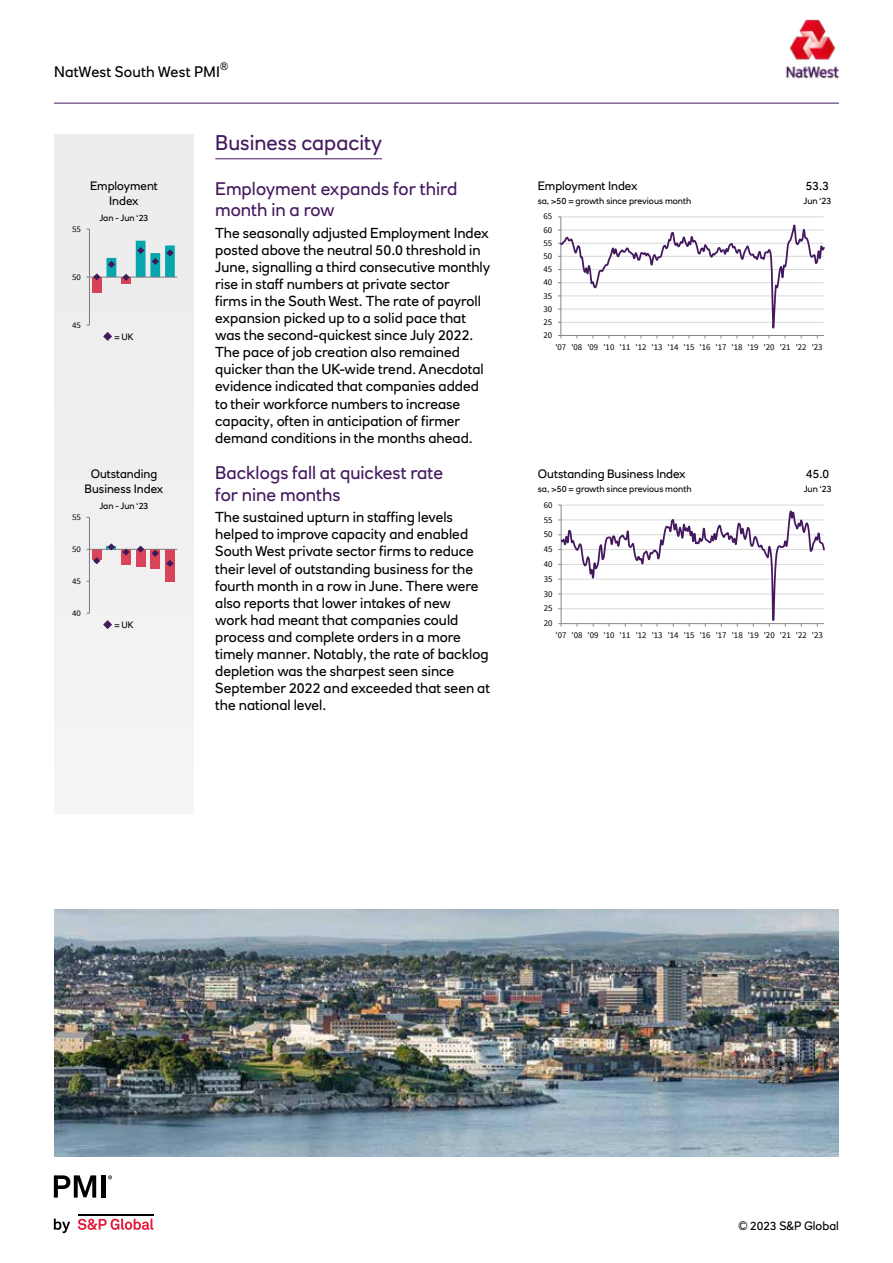
<style>
.page{position:relative;width:893px;height:1263px;background:#fff}
.page>*{position:absolute;margin:0;border:0;box-sizing:border-box;transform-origin:0 0}
.t1{font:21px "RN House Sans";color:#44195e}
.t2{font:18px/21.6px "RN House Sans";color:#44195e}
.t3{font:15px "RN House Sans";letter-spacing:.01em;color:#000}
.t4{font:14.25px/17.1px "RN House Sans";color:#000}
.t5{font:12px/14.4px "RN House Sans";color:#000;text-align:center}
.t6{font:10.5px "RN House Sans";color:#000}
.t7{font:9px "RN House Sans";color:#000}
.t8{font:8.85px "Source Sans Pro";letter-spacing:-.005em;color:#000}
.t9{font:8.55px "Source Sans Pro";letter-spacing:.005em;color:#000;scale:1.04 1}
</style>
<div class="page">
<hr style="left:54px;top:103px;width:785px;height:1px;background:#44195e">
<img style="left:785px;top:19px;width:55px;height:60px">
<svg style="left:54px;top:1218px;width:16px;height:15px"></svg>
<svg style="left:78px;top:1218px;width:75px;height:12px"></svg>
<hr style="left:78px;top:1213px;width:75px;height:2px;background:#000">
<svg style="left:54px;top:1175px;width:42px;height:22px"></svg>
<div style="left:101px;top:1175px;width:5px;height:22px;background:#000"></div>
<svg style="left:108px;top:1175px;width:4px;height:4px"></svg>
<div style="left:54px;top:134px;width:140px;height:680px;background:#ededed"></div>
<hr style="left:215px;top:159px;width:167px;height:1px;background:#44195e">
<hr style="left:561px;top:217px;width:263px;height:1px;background:#d9d9d9">
<hr style="left:560px;top:217px;width:1px;height:118px;background:#868686">
<svg style="left:558px;top:224px;width:266px;height:114px"></svg>
<div style="left:92px;top:277px;width:10px;height:15px;background:#d64359"></div>
<div style="left:121px;top:277px;width:10px;height:7px;background:#d64359"></div>
<hr style="left:89px;top:229px;width:1px;height:96px;background:#868686">
<hr style="left:89px;top:277px;width:88px;height:1px;background:#868686">
<svg style="left:87px;top:273px;width:13px;height:7px"></svg>
<svg style="left:107px;top:241px;width:68px;height:40px"></svg>
<svg style="left:558px;top:505px;width:267px;height:121px"></svg>
<div style="left:92px;top:549px;width:10px;height:11px;background:#d9445a"></div>
<div style="left:121px;top:549px;width:10px;height:16px;background:#d9445a"></div>
<div style="left:136px;top:549px;width:10px;height:18px;background:#d9445a"></div>
<div style="left:150px;top:549px;width:10px;height:20px;background:#d9445a"></div>
<div style="left:165px;top:549px;width:10px;height:32px;background:#da445a"></div>
<hr style="left:89px;top:517px;width:1px;height:96px;background:#868686">
<hr style="left:89px;top:549px;width:88px;height:1px;background:#868686">
<svg style="left:93px;top:557px;width:7px;height:7px"></svg>
<svg style="left:107px;top:543px;width:9px;height:7px"></svg>
<svg style="left:122px;top:548px;width:8px;height:8px"></svg>
<svg style="left:137px;top:546px;width:7px;height:7px"></svg>
<svg style="left:152px;top:550px;width:7px;height:7px"></svg>
<svg style="left:166px;top:560px;width:8px;height:7px"></svg>
<svg style="left:103px;top:332px;width:9px;height:9px"></svg>
<svg style="left:103px;top:620px;width:9px;height:9px"></svg>
<img style="left:54px;top:910px;width:785px;height:246px">
<p class="t6" style="left:220px;top:59px;width:10px">®</p>
<p class="t3" style="left:54px;top:63px;width:167px">NatWest South West PMI</p>
<h1 class="t1" style="left:215px;top:130px;width:168px">Business capacity</h1>
<p class="t5" style="left:90px;top:179px;width:69px">Employment<br>Index</p>
<p class="t9" style="left:72px;top:223px;width:10px">55</p>
<p class="t9" style="left:72px;top:271px;width:10px">50</p>
<p class="t9" style="left:72px;top:319px;width:10px">45</p>
<p class="t7" style="left:99px;top:212px;width:51px">Jan - Jun ‘23</p>
<p class="t7" style="left:114px;top:331px;width:21px">= UK</p>
<p class="t5" style="left:85px;top:467px;width:80px">Outstanding<br>Business Index</p>
<p class="t9" style="left:72px;top:512px;width:10px">55</p>
<p class="t9" style="left:72px;top:543px;width:10px">50</p>
<p class="t9" style="left:72px;top:575px;width:10px">45</p>
<p class="t9" style="left:72px;top:607px;width:10px">40</p>
<p class="t7" style="left:99px;top:500px;width:51px">Jan - Jun ‘23</p>
<p class="t7" style="left:114px;top:619px;width:21px">= UK</p>
<p class="t2" style="left:215px;top:177px;width:244px">Employment expands for third month in a row</p>
<p class="t4" style="left:215px;top:224px;width:277px">The seasonally adjusted Employment Index posted above the neutral 50.0 threshold in June, signalling a third consecutive monthly rise in staff numbers at private sector<br>firms in the South West. The rate of payroll expansion picked up to a solid pace that was the second-quickest since July 2022.<br>The pace of job creation also remained quicker than the UK-wide trend. Anecdotal evidence indicated that companies added to their workforce numbers to increase capacity, often in anticipation of firmer demand conditions in the months ahead.</p>
<p class="t2" style="left:215px;top:462px;width:229px">Backlogs fall at quickest rate for nine months</p>
<p class="t4" style="left:215px;top:508px;width:276px">The sustained upturn in staffing levels helped to improve capacity and enabled South West private sector firms to reduce their level of outstanding business for the fourth month in a row in June. There were also reports that lower intakes of new<br>work had meant that companies could process and complete orders in a more timely manner. Notably, the rate of backlog depletion was the sharpest seen since September 2022 and exceeded that seen at the national level.</p>
<p class="t5" style="left:538px;top:179px;width:101px">Employment Index</p>
<p class="t7" style="left:538px;top:195px;width:155px">sa, &gt;50 = growth since previous month</p>
<p class="t8" style="left:544px;top:211px;width:10px">65</p>
<p class="t8" style="left:544px;top:224px;width:10px">60</p>
<p class="t8" style="left:544px;top:237px;width:10px">55</p>
<p class="t8" style="left:544px;top:250px;width:10px">50</p>
<p class="t8" style="left:544px;top:264px;width:10px">45</p>
<p class="t8" style="left:544px;top:277px;width:10px">40</p>
<p class="t8" style="left:544px;top:290px;width:10px">35</p>
<p class="t8" style="left:544px;top:303px;width:10px">30</p>
<p class="t8" style="left:544px;top:316px;width:10px">25</p>
<p class="t8" style="left:544px;top:329px;width:10px">20</p>
<p class="t5" style="left:806px;top:179px;width:25px">53.3</p>
<p class="t7" style="left:803px;top:195px;width:30px">Jun ‘23</p>
<p class="t8" style="left:555px;top:341px;width:269px">'07 '08 '09 '10 '11 '12 '13 '14 '15 '16 '17 '18 '19 '20 '21 '22 '23</p>
<p class="t5" style="left:538px;top:467px;width:149px">Outstanding Business Index</p>
<p class="t7" style="left:538px;top:483px;width:155px">sa, &gt;50 = growth since previous month</p>
<p class="t8" style="left:544px;top:499px;width:10px">60</p>
<p class="t8" style="left:544px;top:514px;width:10px">55</p>
<p class="t8" style="left:544px;top:529px;width:10px">50</p>
<p class="t8" style="left:544px;top:544px;width:10px">45</p>
<p class="t8" style="left:544px;top:558px;width:10px">40</p>
<p class="t8" style="left:544px;top:573px;width:10px">35</p>
<p class="t8" style="left:544px;top:588px;width:10px">30</p>
<p class="t8" style="left:544px;top:603px;width:10px">25</p>
<p class="t8" style="left:544px;top:618px;width:10px">20</p>
<p class="t5" style="left:806px;top:467px;width:25px">45.0</p>
<p class="t7" style="left:804px;top:483px;width:30px">Jun ‘23</p>
<p class="t8" style="left:556px;top:630px;width:269px">'07 '08 '09 '10 '11 '12 '13 '14 '15 '16 '17 '18 '19 '20 '21 '22 '23</p>
<p class="t5" style="left:739px;top:1218px;width:102px">© 2023 S&amp;P Global</p>
</div>
